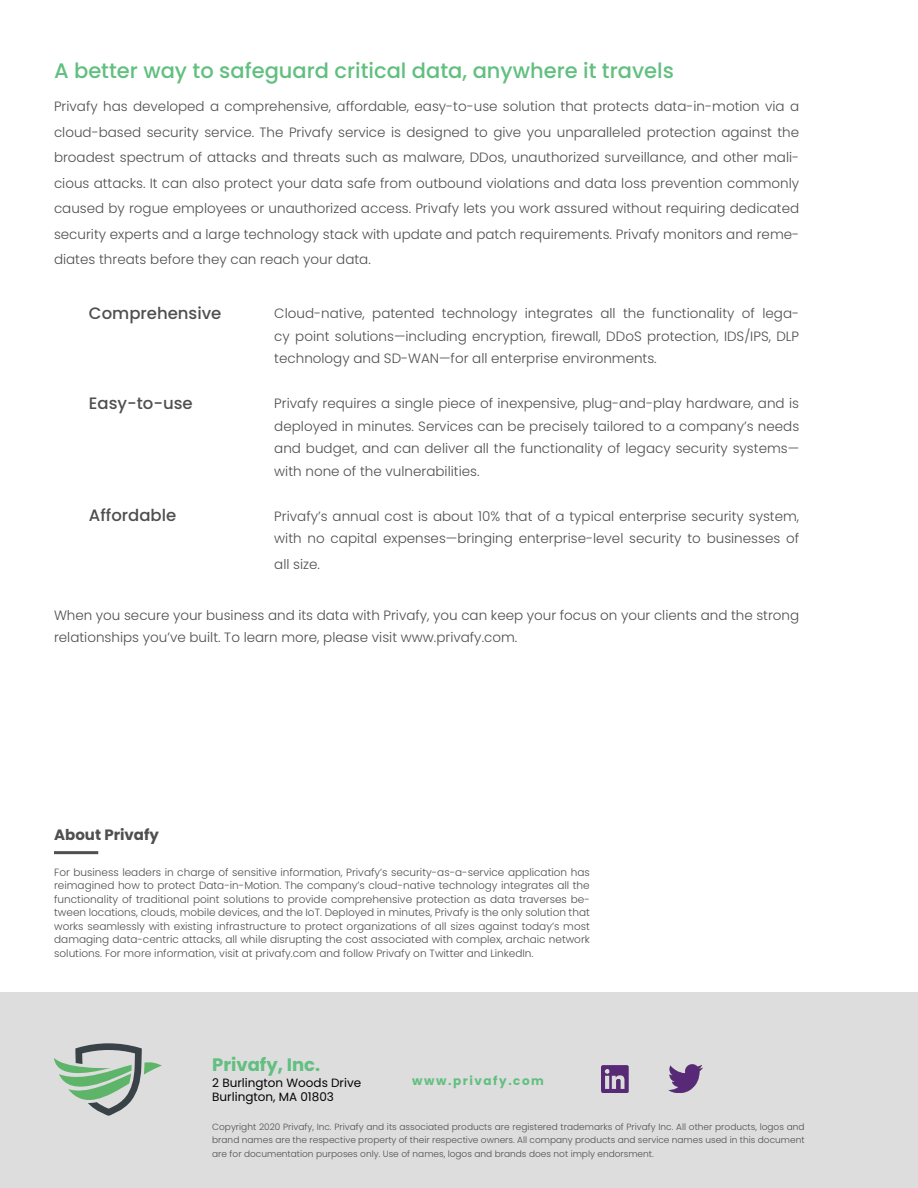
<style>
.page{position:relative;width:918px;height:1188px;background:#fff}
.page>*{position:absolute;margin:0;border:0;box-sizing:border-box;transform-origin:0 0}
.t1{font:500 21px "Poppins";color:#61bf7f}
.t2{font:700 18px "Poppins";color:#61bf7f}
.t3{font:500 16.5px "Poppins";color:#4f4f4f}
.t4{font:700 15px "Poppins";color:#4f4f4f}
.t5{font:300 13.5px/22.5px "Poppins";color:#4f4f4f;text-align:justify}
.t6{font:12px "Poppins";color:#040503}
.t7{font:700 12px "Poppins";letter-spacing:.13em;color:#61bf7f}
.t8{font:300 10.5px/13.5px "Poppins";color:#4f4f4f;text-align:justify}
.t9{font:300 9px/13.5px "Poppins";color:#4f4f4f;text-align:justify}
</style>
<div class="page">
<div style="left:0;top:992px;width:918px;height:196px;background:#ddddde"></div>
<svg style="left:54px;top:1043px;width:108px;height:73px"></svg>
<img style="left:601px;top:1065px;width:27px;height:27px">
<img style="left:669px;top:1065px;width:34px;height:27px">
<hr style="left:54px;top:851px;width:44px;height:3px;background:#4f4f4f">
<p class="t1" style="left:54px;top:58px;width:621px">A better way to safeguard critical data, anywhere it travels</p>
<p class="t5" style="left:54px;top:94px;width:747px;line-height:25.5px">Privafy has developed a comprehensive, affordable, easy-to-use solution that protects data-in-motion via a cloud-based security service. The Privafy service is designed to give you unparalleled protection against the broadest spectrum of attacks and threats such as malware, DDos, unauthorized surveillance, and other mali&shy;cious attacks. It can also protect your data safe from outbound violations and data loss prevention commonly caused by rogue employees or unauthorized access. Privafy lets you work assured without requiring dedicated security experts and a large technology stack with update and patch requirements. Privafy monitors and reme&shy;diates threats before they can reach your data.</p>
<p class="t3" style="left:89px;top:303px;width:134px">Comprehensive</p>
<p class="t3" style="left:89px;top:394px;width:105px">Easy-to-use</p>
<p class="t3" style="left:89px;top:506px;width:89px">Affordable</p>
<p class="t5" style="left:274px;top:302px;width:526px">Cloud-native, patented technology integrates all the functionality of lega&shy;cy point solutions—including encryption, firewall, DDoS protection, IDS/IPS, DLP technology and SD-WAN—for all enterprise environments.</p>
<p class="t5" style="left:274px;top:392px;width:526px">Privafy requires a single piece of inexpensive, plug-and-play hardware, and is deployed in minutes. Services can be precisely tailored to a company’s needs and budget, and can deliver all the functionality of legacy security systems— with none of the vulnerabilities.</p>
<p class="t5" style="left:274px;top:505px;width:526px">Privafy’s annual cost is about 10% that of a typical enterprise security system, with no capital expenses—bringing enterprise-level security to businesses of</p>
<p class="t5" style="left:274px;top:553px;width:47px">all size.</p>
<p class="t5" style="left:54px;top:604px;width:747px">When you secure your business and its data with Privafy, you can keep your focus on your clients and the strong relationships you’ve built. To learn more, please visit www.privafy.com.</p>
<p class="t4" style="left:54px;top:826px;width:106px">About Privafy</p>
<p class="t8" style="left:54px;top:865px;width:537px">For business leaders in charge of sensitive information, Privafy’s security-as-a-service application has reimagined how to protect Data-in-Motion. The company’s cloud-native technology integrates all the functionality of traditional point solutions to provide comprehensive protection as data traverses be&shy;tween locations, clouds, mobile devices, and the IoT. Deployed in minutes, Privafy is the only solution that works seamlessly with existing infrastructure to protect organizations of all sizes against today’s most damaging data-centric attacks, all while disrupting the cost associated with complex, archaic network solutions. For more information, visit at privafy.com and follow Privafy on Twitter and LinkedIn.</p>
<p class="t2" style="left:212px;top:1054px;width:110px">Privafy, Inc.</p>
<p class="t6" style="left:212px;top:1076px;width:150px">2 Burlington Woods Drive</p>
<p class="t6" style="left:212px;top:1090px;width:123px">Burlington, MA 01803</p>
<p class="t7" style="left:412px;top:1074px;width:133px">www.privafy.com</p>
<p class="t9" style="left:212px;top:1120px;width:594px">Copyright 2020 Privafy, Inc. Privafy and its associated products are registered trademarks of Privafy Inc. All other products, logos and brand names are the respective property of their respective owners. All company products and service names used in this document are for documentation purposes only. Use of names, logos and brands does not imply endorsment.</p>
</div>
